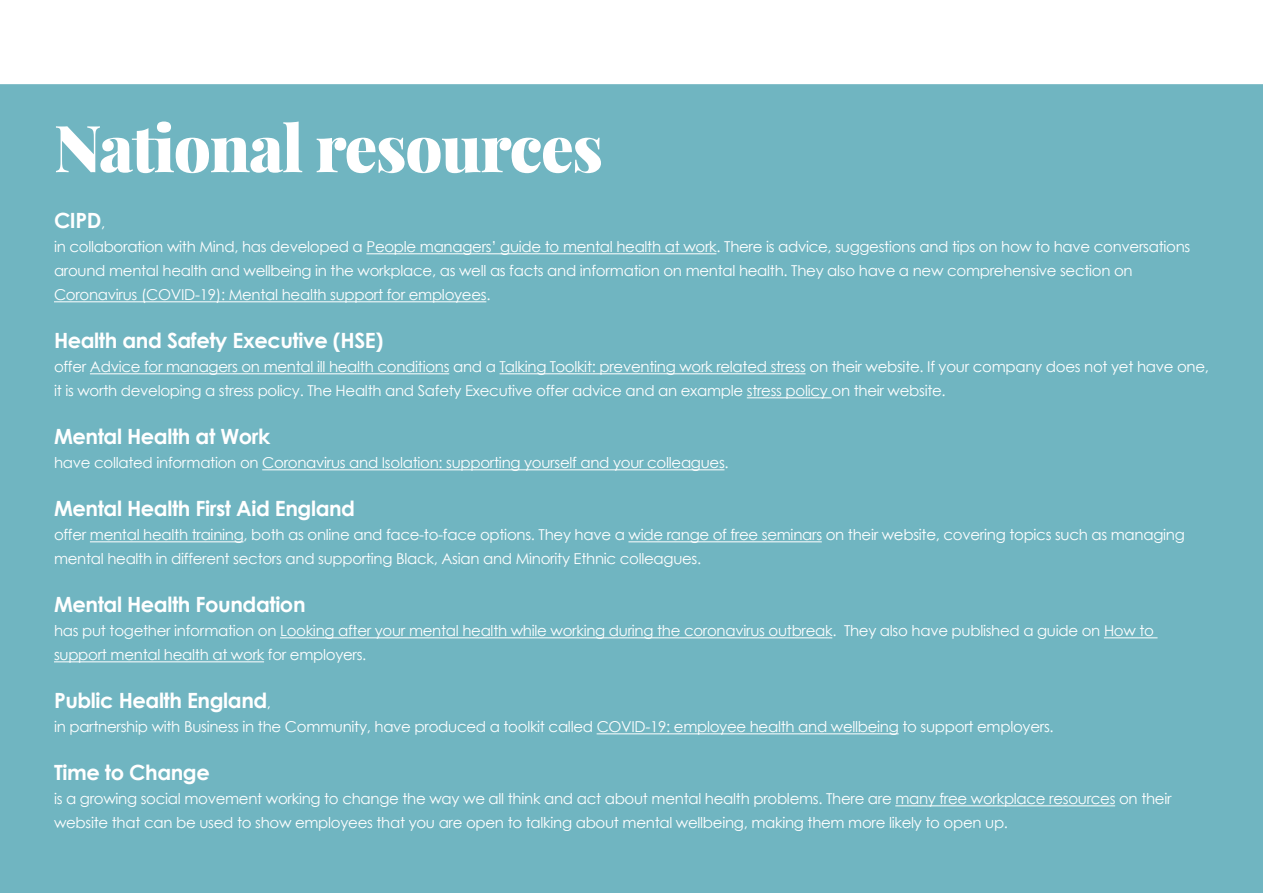
<style>
.page{position:relative;width:1263px;height:893px;background:#fff}
.page>*{position:absolute;margin:0;border:0;box-sizing:border-box;transform-origin:0 0}
.t1{font:900 64.95px "Playfair Display";letter-spacing:-.02em;color:#fff}
.t2{font:700 21px "Century Gothic";letter-spacing:-.02em;color:#fff}
.t3{font:15px/24px "Century Gothic";letter-spacing:-.02em;color:#fff}
.s1{font-weight:400;font-size:15px}
</style>
<div class="page">
<div style="left:0;top:89px;width:1263px;height:804px;background:#70b5c1"></div>
<hr style="left:366px;top:253px;width:350px;height:1px;background:#fff">
<hr style="left:54px;top:301px;width:432px;height:1px;background:#fff">
<hr style="left:90px;top:373px;width:359px;height:1px;background:#fff">
<hr style="left:499px;top:373px;width:306px;height:1px;background:#fff">
<hr style="left:747px;top:397px;width:84px;height:1px;background:#fff">
<hr style="left:262px;top:469px;width:462px;height:1px;background:#fff">
<hr style="left:90px;top:541px;width:154px;height:1px;background:#fff">
<hr style="left:628px;top:541px;width:194px;height:1px;background:#fff">
<hr style="left:280px;top:637px;width:552px;height:1px;background:#fff">
<hr style="left:1104px;top:637px;width:53px;height:1px;background:#fff">
<hr style="left:54px;top:661px;width:210px;height:1px;background:#fff">
<hr style="left:597px;top:733px;width:301px;height:1px;background:#fff">
<hr style="left:895px;top:805px;width:220px;height:1px;background:#fff">
<div style="left:0;top:84px;width:1263px;height:6px;background:#70b5c1"></div>
<h1 class="t1" style="left:54px;top:97px;width:550px">National resources</h1>
<h2 class="t2" style="left:54px;top:208px;width:53px">CIPD<span class="s1">,</span></h2>
<p class="t3" style="left:54px;top:235px;width:1138px">in collaboration with Mind, has developed a People managers’ guide to mental health at work. There is advice, suggestions and tips on how to have conversations around mental health and wellbeing in the workplace, as well as facts and information on mental health. They also have a new comprehensive section on<br>Coronavirus (COVID-19): Mental health support for employees.</p>
<h2 class="t2" style="left:54px;top:328px;width:331px">Health and Safety Executive (HSE)</h2>
<p class="t3" style="left:54px;top:355px;width:1156px">offer Advice for managers on mental ill health conditions and a Talking Toolkit: preventing work related stress on their website. If your company does not yet have one, it is worth developing a stress policy. The Health and Safety Executive offer advice and an example stress policy on their website.</p>
<h2 class="t2" style="left:54px;top:424px;width:218px">Mental Health at Work</h2>
<p class="t3" style="left:54px;top:451px;width:676px">have collated information on Coronavirus and Isolation: supporting yourself and your colleagues.</p>
<h2 class="t2" style="left:54px;top:496px;width:303px">Mental Health First Aid England</h2>
<p class="t3" style="left:54px;top:523px;width:1132px">offer mental health training, both as online and face-to-face options. They have a wide range of free seminars on their website, covering topics such as managing mental health in different sectors and supporting Black, Asian and Minority Ethnic colleagues.</p>
<h2 class="t2" style="left:54px;top:592px;width:253px">Mental Health Foundation</h2>
<p class="t3" style="left:54px;top:619px;width:1101px">has put together information on Looking after your mental health while working during the coronavirus outbreak. They also have published a guide on How to support mental health at work for employers.</p>
<h2 class="t2" style="left:54px;top:688px;width:219px">Public Health England<span class="s1">,</span></h2>
<p class="t3" style="left:54px;top:715px;width:1001px">in partnership with Business in the Community, have produced a toolkit called COVID-19: employee health and wellbeing to support employers.</p>
<h2 class="t2" style="left:54px;top:760px;width:157px">Time to Change</h2>
<p class="t3" style="left:54px;top:787px;width:1119px">is a growing social movement working to change the way we all think and act about mental health problems. There are many free workplace resources on their website that can be used to show employees that you are open to talking about mental wellbeing, making them more likely to open up.</p>
</div>
